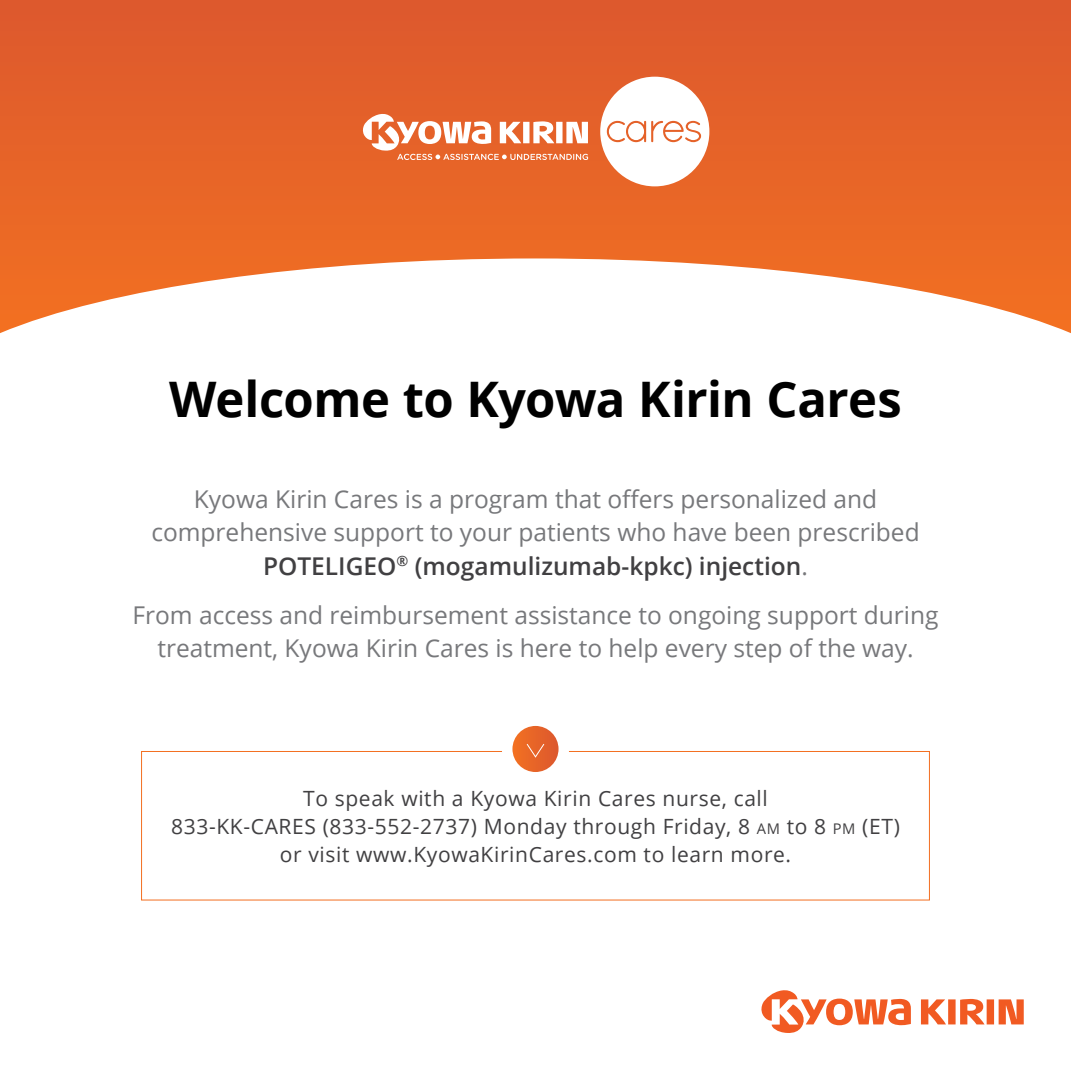
<style>
.page{position:relative;width:1071px;height:1071px;background:#fff}
.page>*{position:absolute;margin:0;border:0;box-sizing:border-box;transform-origin:0 0}
.t1{font:700 49px "Open Sans";letter-spacing:-.01em;color:#000}
.t2{font:24.5px/33.2px "Open Sans";color:#77787b;text-align:center}
.t3{font:21px/28px "Open Sans";letter-spacing:.03em;color:#414042;text-align:center}
.s1{font-weight:600;color:#414042}
.s2{font-size:14.7px}
</style>
<div class="page">
<svg style="left:0;top:0;width:1071px;height:333px"></svg>
<svg style="left:921px;top:999px;width:25px;height:25px"></svg>
<svg style="left:761px;top:990px;width:150px;height:43px"></svg>
<div style="left:948px;top:999px;width:8px;height:25px;background:#f15a22"></div>
<div style="left:987px;top:999px;width:7px;height:25px;background:#f15a22"></div>
<svg style="left:960px;top:999px;width:25px;height:25px"></svg>
<svg style="left:999px;top:999px;width:25px;height:25px"></svg>
<svg style="left:600px;top:77px;width:109px;height:109px"></svg>
<svg style="left:362px;top:113px;width:226px;height:47px"></svg>
<div style="left:141px;top:751px;width:789px;height:149px;border:1px solid #f36f21"></div>
<svg style="left:507px;top:721px;width:57px;height:56px"></svg>
<div style="left:502px;top:715px;width:67px;height:68px;border:10px solid #fff;border-radius:50%"></div>
<svg style="left:526px;top:743px;width:19px;height:15px"></svg>
<h1 class="t1" style="left:169px;top:365px;width:734px">Welcome to Kyowa Kirin Cares</h1>
<p class="t2" style="left:151px;top:482px;width:770px">Kyowa Kirin Cares is a program that offers personalized and comprehensive support to your patients who have been prescribed<br><span class="s1">POTELIGEO</span><sup>®</sup> <span class="s1">(mogamulizumab-kpkc) injection</span>.</p>
<p class="t2" style="left:133px;top:597px;width:808px">From access and reimbursement assistance to ongoing support during treatment, Kyowa Kirin Cares is here to help every step of the way.</p>
<p class="t3" style="left:171px;top:784px;width:730px">To speak with a Kyowa Kirin Cares nurse, call<br>833-KK-CARES (833-552-2737) Monday through Friday, 8 <span class="s2">AM</span> to 8 <span class="s2">PM</span> (ET) or visit www.KyowaKirinCares.com to learn more.</p>
</div>
